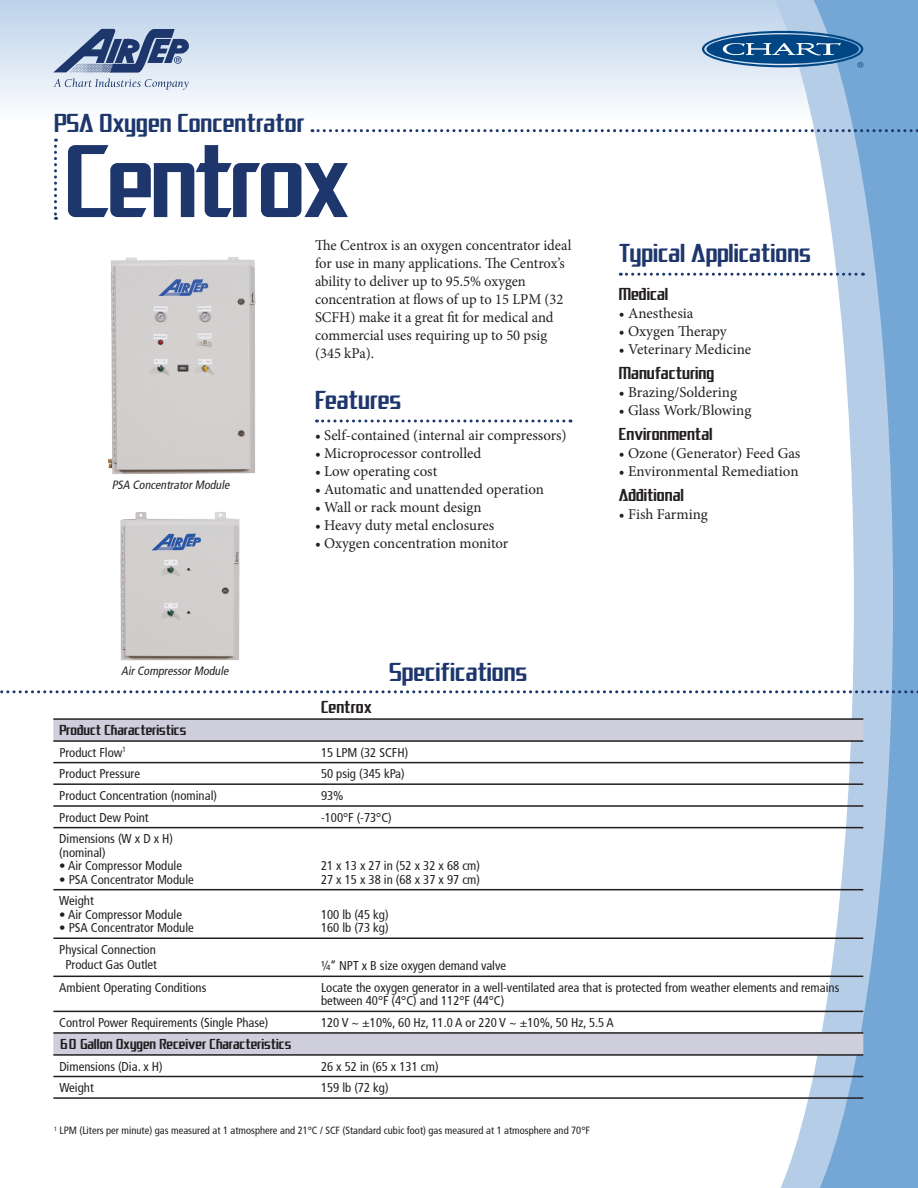
<style>
.page{position:relative;width:918px;height:1188px;background:#fff}
.page>*{position:absolute;margin:0;border:0;box-sizing:border-box;transform-origin:0 0}
.t1{font:108px "SF Electrotome";letter-spacing:-.03em;color:#1d366c}
.t2{font:27px "SF Electrotome";color:#1d366c}
.t3{font:18px "SF Electrotome";color:#231f20}
.t4{font:15px/18px "Minion Pro";color:#231f20}
.t5{font:15px "SF Electrotome";color:#231f20}
.t6{font:condensed 12.75px/13.5px "Frutiger";color:#231f20}
.t7{font:italic condensed 12px "Frutiger";color:#231f20}
.t8{font:condensed 10.5px "Frutiger";color:#231f20}
</style>
<div class="page">
<div style="left:0;top:0;width:918px;height:125px;background:linear-gradient(to bottom,#bbd1e9,#feffff)"></div>
<svg style="left:766px;top:0;width:39px;height:1188px"></svg>
<svg style="left:805px;top:0;width:113px;height:1188px"></svg>
<img style="left:110px;top:257px;width:146px;height:196px">
<img style="left:108px;top:453px;width:147px;height:208px">
<svg style="left:620px;top:273px;width:243px;height:3px"></svg>
<svg style="left:323px;top:420px;width:248px;height:3px"></svg>
<svg style="left:54px;top:139px;width:3px;height:81px"></svg>
<svg style="left:53px;top:720px;width:810px;height:334px"></svg>
<hr style="left:53px;top:740px;width:262px;height:2px;background:#231f20">
<hr style="left:315px;top:740px;width:548px;height:2px;background:#231f20">
<hr style="left:53px;top:762px;width:262px;height:1px;background:#231f20">
<hr style="left:315px;top:762px;width:548px;height:1px;background:#231f20">
<hr style="left:53px;top:783px;width:262px;height:2px;background:#231f20">
<hr style="left:315px;top:783px;width:548px;height:2px;background:#231f20">
<hr style="left:53px;top:805px;width:262px;height:2px;background:#231f20">
<hr style="left:315px;top:805px;width:548px;height:2px;background:#231f20">
<hr style="left:53px;top:827px;width:262px;height:1px;background:#231f20">
<hr style="left:315px;top:827px;width:548px;height:1px;background:#231f20">
<hr style="left:53px;top:889px;width:262px;height:1px;background:#231f20">
<hr style="left:315px;top:889px;width:548px;height:1px;background:#231f20">
<hr style="left:53px;top:938px;width:262px;height:1px;background:#231f20">
<hr style="left:315px;top:938px;width:548px;height:1px;background:#231f20">
<hr style="left:53px;top:976px;width:262px;height:1px;background:#231f20">
<hr style="left:315px;top:976px;width:548px;height:1px;background:#231f20">
<hr style="left:53px;top:1011px;width:262px;height:1px;background:#231f20">
<hr style="left:315px;top:1011px;width:548px;height:1px;background:#231f20">
<hr style="left:53px;top:1032px;width:262px;height:2px;background:#231f20">
<hr style="left:315px;top:1032px;width:548px;height:2px;background:#231f20">
<hr style="left:53px;top:1054px;width:262px;height:2px;background:#231f20">
<hr style="left:315px;top:1054px;width:548px;height:2px;background:#231f20">
<hr style="left:53px;top:1076px;width:262px;height:1px;background:#231f20">
<hr style="left:315px;top:1076px;width:548px;height:1px;background:#231f20">
<hr style="left:53px;top:1097px;width:262px;height:2px;background:#231f20">
<hr style="left:315px;top:1097px;width:548px;height:2px;background:#231f20">
<hr style="left:53px;top:718px;width:262px;height:2px;background:#231f20">
<hr style="left:315px;top:718px;width:548px;height:2px;background:#231f20">
<svg style="left:0;top:690px;width:918px;height:3px"></svg>
<svg style="left:53px;top:29px;width:136px;height:61px;background:#93a4c0"></svg>
<svg style="left:702px;top:31px;width:161px;height:37px;background:#457aa9"></svg>
<svg style="left:312px;top:129px;width:606px;height:3px"></svg>
<h2 class="t2" style="left:54px;top:108px;width:252px">PSA Oxygen Concentrator</h2>
<h1 class="t1" style="left:64px;top:123px;width:288px">Centrox</h1>
<p class="t4" style="left:315px;top:237px;width:258px">The Centrox is an oxygen concentrator ideal for use in many applications. The Centrox’s ability to deliver up to 95.5% oxygen concentration at flows of up to 15 LPM (32<br>SCFH) make it a great fit for medical and commercial uses requiring up to 50 psig (345 kPa).</p>
<h2 class="t2" style="left:315px;top:385px;width:88px">Features</h2>
<p class="t4" style="left:315px;top:426px;width:253px">• Self-contained (internal air compressors)</p>
<p class="t4" style="left:315px;top:444px;width:168px">• Microprocessor controlled</p>
<p class="t4" style="left:315px;top:462px;width:124px">• Low operating cost</p>
<p class="t4" style="left:315px;top:480px;width:230px">• Automatic and unattended operation</p>
<p class="t4" style="left:315px;top:498px;width:168px">• Wall or rack mount design</p>
<p class="t4" style="left:315px;top:516px;width:181px">• Heavy duty metal enclosures</p>
<p class="t4" style="left:315px;top:534px;width:195px">• Oxygen concentration monitor</p>
<p class="t7" style="left:112px;top:477px;width:122px">PSA ConcentratorModule</p>
<p class="t7" style="left:121px;top:664px;width:111px">AirCompressorModule</p>
<h3 class="t3" style="left:321px;top:697px;width:52px">Centrox</h3>
<h2 class="t2" style="left:389px;top:658px;width:140px">Specifications</h2>
<p class="t5" style="left:59px;top:722px;width:128px">Product Characteristics</p>
<p class="t6" style="left:59px;top:746px;width:68px">Product Flow<sup>1</sup></p>
<p class="t6" style="left:321px;top:746px;width:89px">15 LPM (32 SCFH)</p>
<p class="t6" style="left:59px;top:767px;width:82px">Product Pressure</p>
<p class="t6" style="left:321px;top:767px;width:85px">50 psig (345 kPa)</p>
<p class="t6" style="left:59px;top:789px;width:159px">Product Concentration (nominal)</p>
<p class="t6" style="left:321px;top:789px;width:24px">93%</p>
<p class="t6" style="left:59px;top:810px;width:91px">Product Dew Point</p>
<p class="t6" style="left:321px;top:810px;width:72px">-100°F (-73°C)</p>
<p class="t6" style="left:59px;top:832px;width:115px">Dimensions (W x D x H) (nominal)</p>
<p class="t6" style="left:59px;top:859px;width:124px">• Air Compressor Module</p>
<p class="t6" style="left:59px;top:873px;width:136px">• PSA Concentrator Module</p>
<p class="t6" style="left:321px;top:859px;width:161px">21 x 13 x 27 in (52 x 32 x 68 cm)<br>27 x 15 x 38 in (68 x 37 x 97 cm)</p>
<p class="t6" style="left:59px;top:894px;width:36px">Weight</p>
<p class="t6" style="left:59px;top:908px;width:124px">• Air Compressor Module</p>
<p class="t6" style="left:59px;top:921px;width:136px">• PSA Concentrator Module</p>
<p class="t6" style="left:59px;top:942px;width:99px;line-height:15px;text-align:center">Physical Connection<br>Product Gas Outlet</p>
<p class="t6" style="left:321px;top:908px;width:69px">100 lb (45 kg)<br>160 lb (73 kg)</p>
<p class="t6" style="left:321px;top:959px;width:187px">¼” NPT x B size oxygen demand valve</p>
<h2 class="t2" style="left:619px;top:238px;width:194px">Typical Applications</h2>
<h3 class="t3" style="left:619px;top:284px;width:51px">Medical</h3>
<p class="t4" style="left:619px;top:305px;width:76px">• Anesthesia</p>
<p class="t4" style="left:619px;top:323px;width:109px">• Oxygen Therapy</p>
<p class="t4" style="left:619px;top:341px;width:134px">• Veterinary Medicine</p>
<h3 class="t3" style="left:619px;top:363px;width:97px">Manufacturing</h3>
<p class="t4" style="left:619px;top:383px;width:120px">• Brazing/Soldering</p>
<p class="t4" style="left:619px;top:401px;width:134px">• Glass Work/Blowing</p>
<h3 class="t3" style="left:619px;top:424px;width:95px">Environmental</h3>
<p class="t4" style="left:619px;top:444px;width:183px">• Ozone (Generator) Feed Gas</p>
<p class="t4" style="left:619px;top:462px;width:181px">• Environmental Remediation</p>
<h3 class="t3" style="left:619px;top:485px;width:67px">Additional</h3>
<p class="t4" style="left:619px;top:505px;width:91px">• Fish Farming</p>
<p class="t6" style="left:59px;top:981px;width:149px">Ambient Operating Conditions</p>
<p class="t6" style="left:321px;top:981px;width:520px">Locate the oxygen generator in a well-ventilated area that is protected from weather elements and remains between 40°F (4°C) and 112°F (44°C)</p>
<p class="t6" style="left:59px;top:1016px;width:211px">Control Power Requirements (Single Phase)</p>
<p class="t6" style="left:321px;top:1016px;width:294px">120 V ~ ±10%, 60 Hz, 11.0 A or 220 V ~ ±10%, 50 Hz, 5.5 A</p>
<p class="t5" style="left:59px;top:1036px;width:233px">60 Gallon Oxygen Receiver Characteristics</p>
<p class="t6" style="left:59px;top:1059px;width:105px">Dimensions (Dia. x H)</p>
<p class="t6" style="left:321px;top:1059px;width:119px">26 x 52 in (65 x 131 cm)</p>
<p class="t6" style="left:59px;top:1081px;width:36px">Weight</p>
<p class="t6" style="left:321px;top:1081px;width:69px">159 lb (72 kg)</p>
<p class="t8" style="left:54px;top:1125px;width:538px"><sup>1</sup> LPM (Liters per minute) gas measured at 1 atmosphere and 21°C / SCF (Standard cubic foot) gas measured at 1 atmosphere and 70°F</p>
</div>
